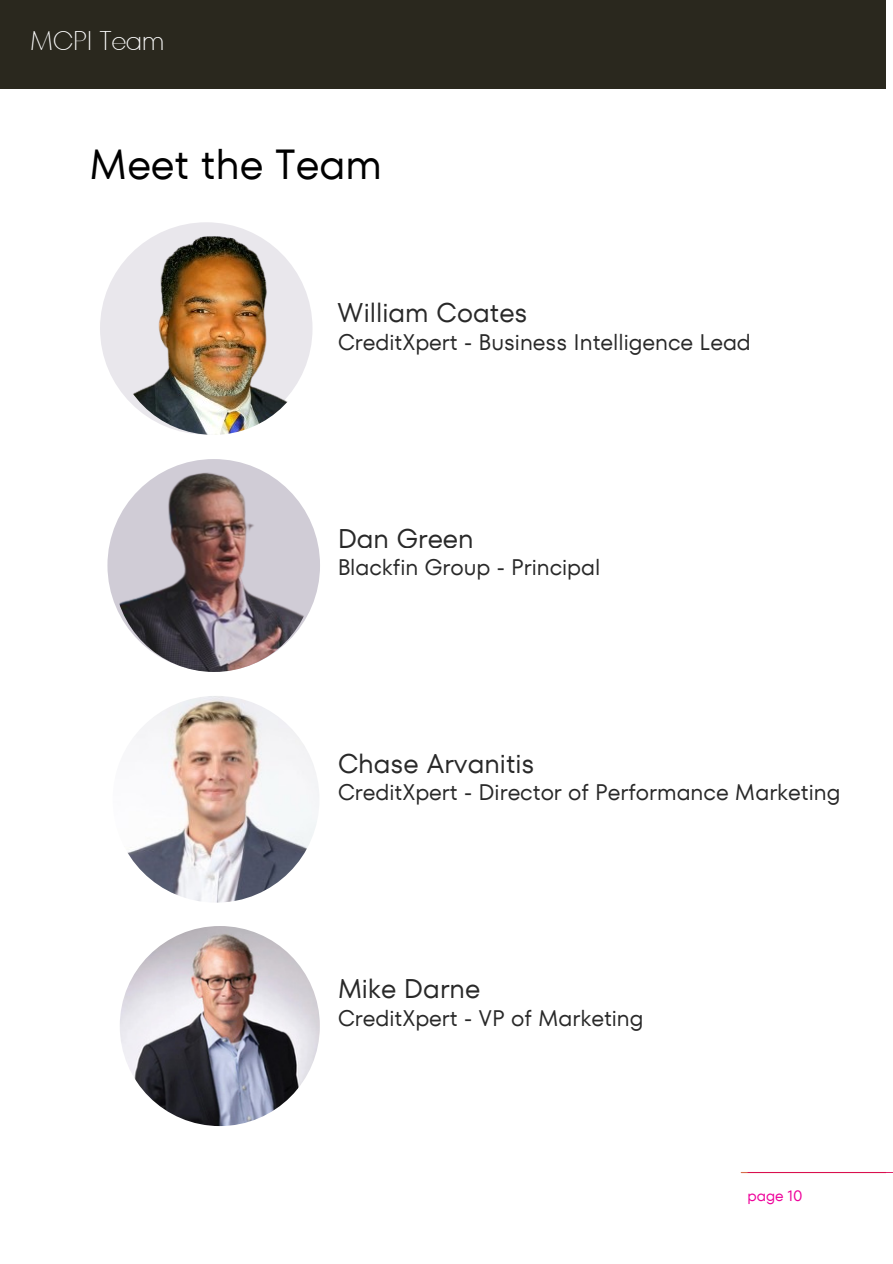
<style>
.page{position:relative;width:893px;height:1264px;background:#fff}
.page>*{position:absolute;margin:0;border:0;box-sizing:border-box;transform-origin:0 0}
.t1{font:41.85px "TT Fors";color:#000}
.t2{font:27px "TT Fors";color:#000}
.t3{font:200 27px "TT Fors Display";color:#fff}
.t4{font:22.5px "TT Fors";color:#000}
.t5{font:15px "TT Fors";color:#ee009a}
</style>
<div class="page">
<hr style="left:741px;top:1171px;width:151px;height:2px;background:#d76e4d">
<div style="left:0;top:0;width:885px;height:89px;background:#2a281e"></div>
<div style="left:100px;top:222px;width:212px;height:212px;background:#e9e7ec;border-radius:50%"></div>
<img style="left:114px;top:236px;width:199px;height:199px;border-radius:50%">
<div style="left:107px;top:459px;width:213px;height:212px;background:#d0ccd6;border-radius:50%"></div>
<img style="left:114px;top:472px;width:200px;height:200px;border-radius:50%">
<img style="left:113px;top:696px;width:206px;height:206px;border-radius:50%">
<hr style="left:748px;top:1172px;width:144px;height:1px;background:#da0052">
<img style="left:120px;top:926px;width:200px;height:200px;border-radius:50%">
<p class="t3" style="left:30px;top:22px;width:136px">MCPI Team</p>
<p class="t1" style="left:89px;top:134px;width:294px">Meet the Team</p>
<p class="t2" style="left:337px;top:294px;width:192px">William Coates</p>
<p class="t4" style="left:337px;top:326px;width:415px">CreditXpert - Business Intelligence Lead</p>
<p class="t2" style="left:337px;top:519px;width:138px">Dan Green</p>
<p class="t4" style="left:337px;top:551px;width:265px">Blackfin Group - Principal</p>
<p class="t2" style="left:337px;top:744px;width:199px">Chase Arvanitis</p>
<p class="t4" style="left:337px;top:776px;width:504px">CreditXpert - Director of Performance Marketing</p>
<p class="t2" style="left:337px;top:969px;width:144px">Mike Darne</p>
<p class="t4" style="left:337px;top:1002px;width:308px">CreditXpert - VP of Marketing</p>
<p class="t5" style="left:747px;top:1184px;width:57px">page 10</p>
</div>
